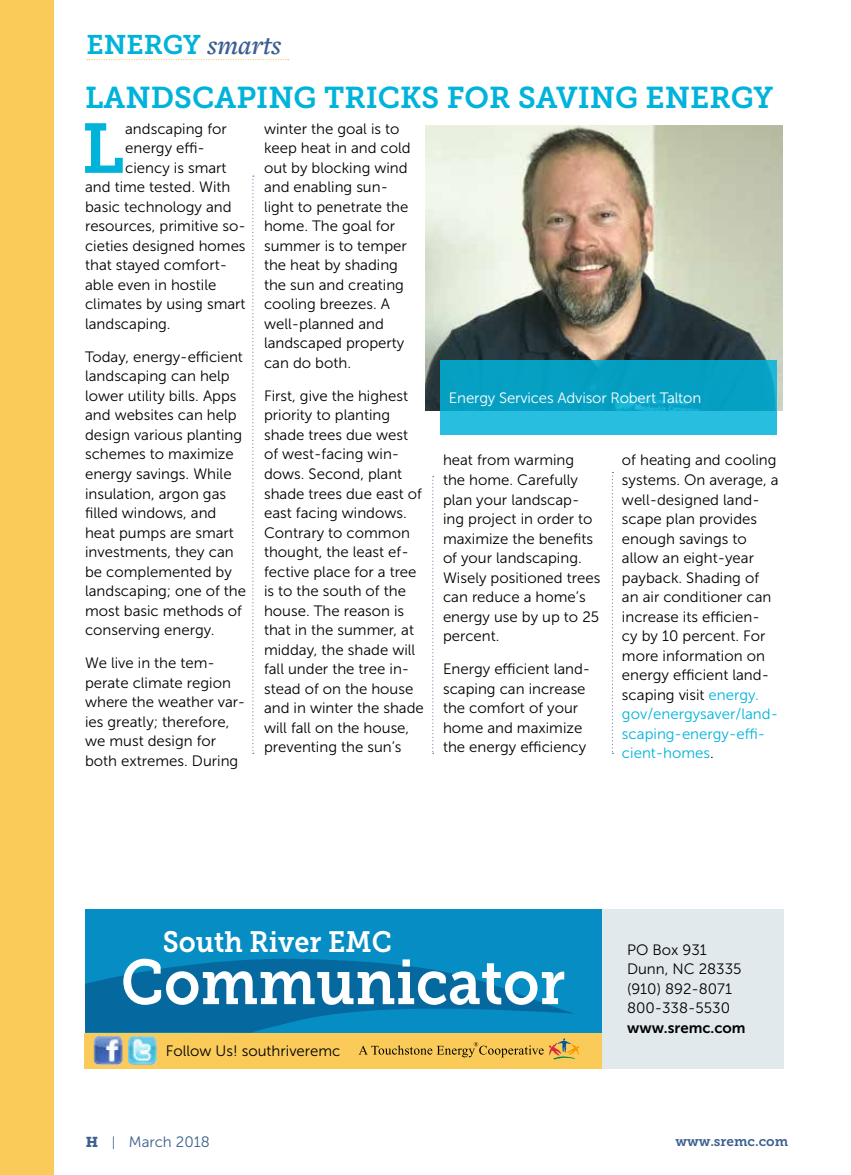
<style>
.page{position:relative;width:851px;height:1175px;background:#fff}
.page>*{position:absolute;margin:0;border:0;box-sizing:border-box;transform-origin:0 0}
.t1{font:69.9px "Museo Slab 700";color:#00b3db}
.t2{font:63px "Museo Slab 700";color:#fff;scale:.92 1}
.t3{font:30px "Museo Slab 700";color:#00b3db}
.t4{font:29.25px "Museo Slab 700";color:#fff;scale:.92 1}
.t5{font:26.85px "Museo Slab 700";color:#00b3db}
.t6{font:15px/19.5px "Museo Sans 300";color:#000}
.t7{font:15px "Museo Sans 300";letter-spacing:-.01em;color:#fff}
.t8{font:15px "Museo Sans 700";color:#000}
.t9{font:15px "Museo Sans 300";color:#3c5f8f}
.t10{font:13.5px "Museo Slab 700";color:#3c5f8f}
.s1{font-family:"Freight Text Pro";font-weight:600;font-style:italic;color:#3c5f8f}
.s2{color:#00b3db}
.s3{font-family:"Museo Slab 900";font-size:14.25px}
.s4{font-size:13.5px}
</style>
<div class="page">
<div style="left:0;top:0;width:54px;height:1174px;background:#facb58"></div>
<svg style="left:87px;top:59px;width:202px;height:1px"></svg>
<img style="left:425px;top:125px;width:357px;height:285px">
<svg style="left:440px;top:360px;width:336px;height:75px;background:#10a9cc"></svg>
<div style="left:85px;top:1032px;width:517px;height:36px;background:#facb58"></div>
<div style="left:602px;top:909px;width:181px;height:159px;background:#e1e9ed"></div>
<svg style="left:85px;top:909px;width:517px;height:123px;background:#057fb6"></svg>
<svg style="left:549px;top:1038px;width:30px;height:21px"></svg>
<svg style="left:358px;top:1042px;width:185px;height:15px"></svg>
<img style="left:128px;top:1036px;width:29px;height:29px">
<img style="left:94px;top:1036px;width:28px;height:29px">
<svg style="left:252px;top:176px;width:2px;height:578px"></svg>
<svg style="left:432px;top:476px;width:2px;height:278px"></svg>
<svg style="left:611px;top:472px;width:2px;height:282px"></svg>
<h3 class="t5" style="left:86px;top:29px;width:196px">ENERGY <span class="s1">smarts</span></h3>
<h3 class="t3" style="left:85px;top:80px;width:689px">LANDSCAPING TRICKS FOR SAVING ENERGY</h3>
<h1 class="t1" style="left:81px;top:109px;width:44px">L</h1>
<p class="t6" style="left:125px;top:119px;width:103px">andscaping for</p>
<p class="t6" style="left:264px;top:119px;width:148px">winter the goal is to keep heat in and cold out by blocking wind and enabling sun&shy;light to penetrate the home. The goal for summer is to temper the heat by shading the sun and creating cooling breezes. A well-planned and landscaped property can do both.</p>
<p class="t6" style="left:264px;top:386px;width:161px">First, give the highest priority to planting shade trees due west of west-facing win&shy;dows. Second, plant shade trees due east of east facing windows.<br>Contrary to common thought, the least ef&shy;fective place for a tree is to the south of the house. The reason is that in the summer, at midday, the shade will fall under the tree in&shy;stead of on the house and in winter the shade will fall on the house, preventing the sun’s</p>
<p class="t6" style="left:125px;top:138px;width:81px">energy effi-</p>
<p class="t6" style="left:125px;top:158px;width:103px">ciency is smart</p>
<p class="t6" style="left:85px;top:177px;width:147px">and time tested. With</p>
<p class="t6" style="left:85px;top:197px;width:148px">basic technology and</p>
<p class="t6" style="left:85px;top:216px;width:162px">resources, primitive so-</p>
<p class="t6" style="left:85px;top:236px;width:162px">cieties designed homes</p>
<p class="t6" style="left:85px;top:255px;width:143px">that stayed comfort-</p>
<p class="t6" style="left:85px;top:275px;width:133px">able even in hostile</p>
<p class="t6" style="left:85px;top:294px;width:162px">climates by using smart</p>
<p class="t6" style="left:85px;top:314px;width:87px">landscaping.</p>
<p class="t6" style="left:85px;top:347px;width:162px">Today, energy-efficient landscaping can help lower utility bills. Apps and websites can help design various planting schemes to maximize energy savings. While insulation, argon gas filled windows, and heat pumps are smart investments, they can be complemented by landscaping; one of the most basic methods of conserving energy.</p>
<p class="t6" style="left:85px;top:653px;width:162px">We live in the tem&shy;perate climate region where the weather var&shy;ies greatly; therefore, we must design for both extremes. During</p>
<p class="t7" style="left:449px;top:390px;width:254px">Energy Services Advisor Robert Talton</p>
<p class="t6" style="left:622px;top:450px;width:158px">of heating and cooling systems. On average, a well-designed land&shy;scape plan provides enough savings to allow an eight-year payback. Shading of an air conditioner can increase its efficien&shy;cy by 10 percent. For more information on energy efficient land&shy;scaping visit <span class="s2">energy. gov/energysaver/land&shy;scaping-energy-effi&shy;cient-homes</span>.</p>
<p class="t6" style="left:443px;top:450px;width:159px">heat from warming<br>the home. Carefully plan your landscap&shy;ing project in order to maximize the benefits of your landscaping.<br>Wisely positioned trees can reduce a home’s energy use by up to 25 percent.</p>
<p class="t6" style="left:443px;top:659px;width:149px">Energy efficient land&shy;scaping can increase the comfort of your home and maximize the energy efficiency</p>
<h3 class="t4" style="left:163px;top:925px;width:250px">South River EMC</h3>
<h2 class="t2" style="left:121px;top:946px;width:484px">Communicator</h2>
<p class="t6" style="left:166px;top:1041px;width:176px">Follow Us! southriveremc</p>
<p class="t6" style="left:627px;top:939px;width:116px">PO Box 931<br>Dunn, NC 28335 (910) 892-8071<br>800-338-5530</p>
<p class="t8" style="left:627px;top:1019px;width:120px">www.sremc.com</p>
<p class="t9" style="left:86px;top:1133px;width:125px"><span class="s3">H</span> <span class="s4">|</span> March 2018</p>
<p class="t10" style="left:675px;top:1133px;width:114px">www.sremc.com</p>
</div>
